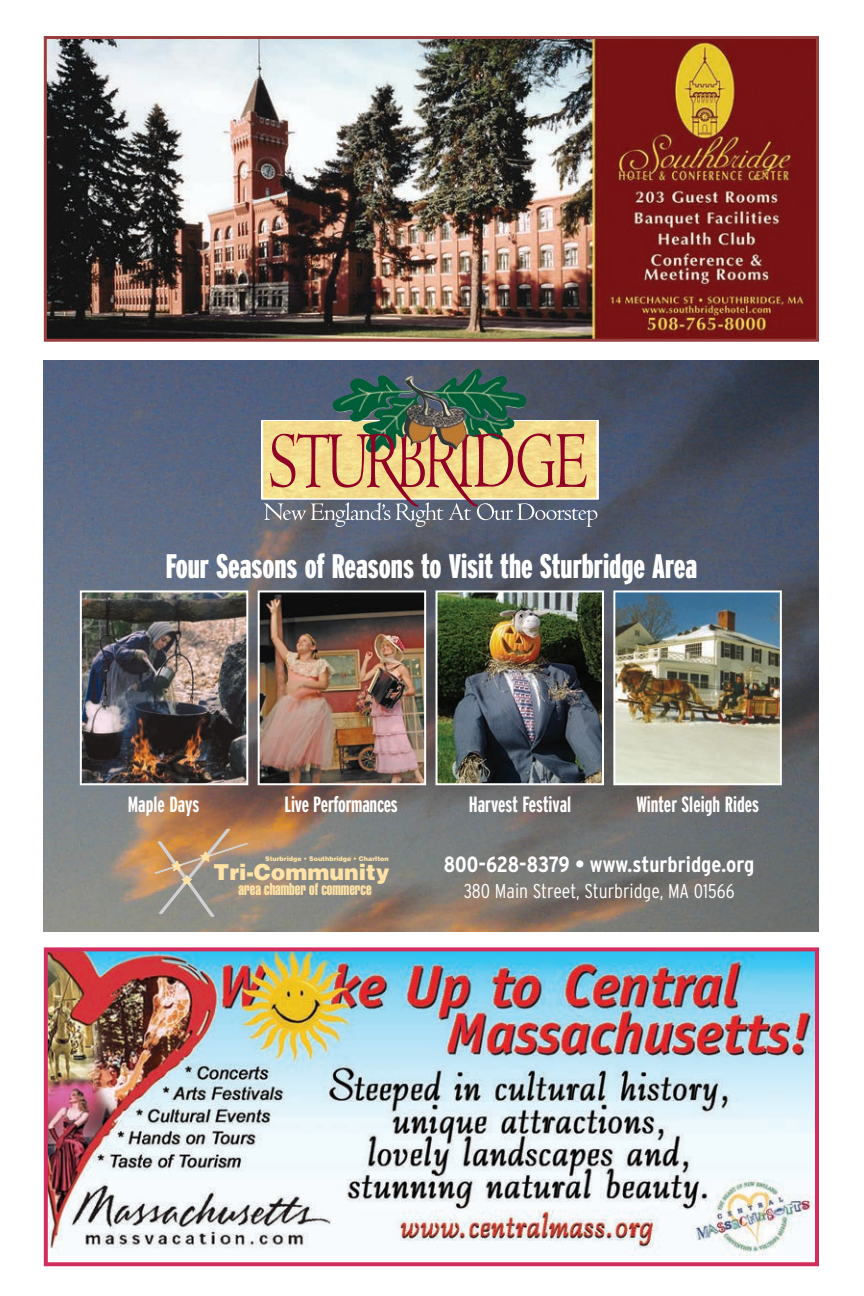
<style>
.page{position:relative;width:864px;height:1296px;background:#fff}
.page>*{position:absolute;margin:0;border:0;box-sizing:border-box;transform-origin:0 0}
.t1{font:900 extra-condensed 34px "Interstate";color:#fff}
.t2{font:700 extra-condensed 22px "Interstate";letter-spacing:-.005em;color:#fff}
.t3{font:700 condensed 22px "Interstate";color:#fff}
.t4{font:900 22px "Helvetica";color:#ffe2a5}
.t5{font:300 condensed 20px "Interstate";color:#fff}
.t6{font:16.8px "Helvetica Extra Compressed";color:#ffe2a5}
.t7{font:900 6.4px "Helvetica";color:#ffe2a5}
</style>
<div class="page">
<img style="left:48px;top:40px;width:767px;height:298px">
<div style="left:44px;top:36px;width:775px;height:306px;border:3px solid #99403f"></div>
<img style="left:49px;top:952px;width:765px;height:304px">
<div style="left:44px;top:947px;width:775px;height:319px;border:4px solid #d22d5d"></div>
<img style="left:44px;top:360px;width:775px;height:572px">
<img style="left:83px;top:593px;width:162px;height:189px">
<div style="left:80px;top:590px;width:168px;height:195px;border:2px solid #fff"></div>
<img style="left:261px;top:593px;width:162px;height:189px">
<div style="left:258px;top:590px;width:168px;height:195px;border:2px solid #fff"></div>
<img style="left:439px;top:593px;width:162px;height:189px">
<div style="left:436px;top:590px;width:168px;height:195px;border:2px solid #fff"></div>
<img style="left:616px;top:593px;width:163px;height:189px">
<div style="left:613px;top:590px;width:169px;height:195px;border:2px solid #fff"></div>
<img style="left:331px;top:369px;width:147px;height:51px">
<svg style="left:260px;top:420px;width:340px;height:107px;background:#b99f7c"></svg>
<svg style="left:150px;top:827px;width:103px;height:91px;background:#ac9277"></svg>
<h1 class="t1" style="left:166px;top:546px;width:533px">Four Seasons of Reasons to Visit the Sturbridge Area</h1>
<p class="t2" style="left:128px;top:791px;width:73px">Maple Days</p>
<p class="t2" style="left:285px;top:791px;width:115px">Live Performances</p>
<p class="t2" style="left:469px;top:791px;width:104px">Harvest Festival</p>
<p class="t2" style="left:636px;top:791px;width:124px">Winter Sleigh Rides</p>
<p class="t7" style="left:265px;top:855px;width:125px">Sturbridge • Southbridge • Charlton</p>
<p class="t3" style="left:444px;top:852px;width:312px">800-628-8379 • www.sturbridge.org</p>
<p class="t5" style="left:464px;top:880px;width:272px">380 Main Street, Sturbridge, MA 01566</p>
<p class="t4" style="left:214px;top:860px;width:177px">Tri-Community</p>
<p class="t6" style="left:239px;top:883px;width:135px">area chamber of commerce</p>
</div>
